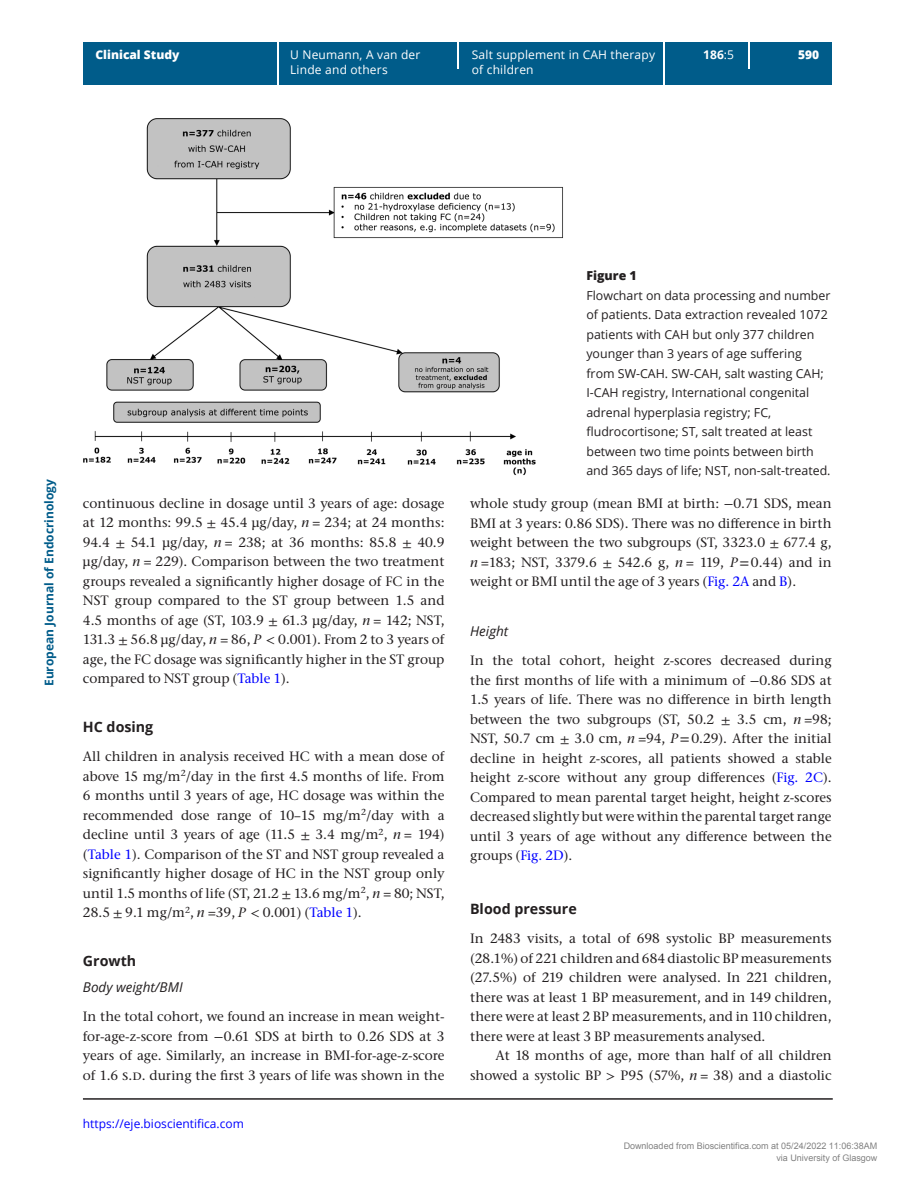
<style>
.page{position:relative;width:915px;height:1191px;background:#fff}
.page>*{position:absolute;margin:0;border:0;box-sizing:border-box;transform-origin:0 0}
.t1{font:700 14.25px "Open Sans";color:#231f20}
.TXT{font:500 13.5px/19.5px "Stone Serif ITC Pro";color:#231f20;text-align:justify}
.TXI{font:500 13.5px/19.5px "Stone Serif ITC Pro";color:#231f20;text-align:right}
.H3-H2{font:italic 13.5px "Open Sans";color:#231f20}
.FC{font:12.3px/19.5px "Open Sans";color:#231f20}
.FC_head{font:800 12.3px "Open Sans";color:#231f20}
.t2{font:12px/14.7px "Open Sans";letter-spacing:.015em;color:#fff}
.t3{font:700 12px "Open Sans";color:#005c8a}
.t4{font:12px "Open Sans";color:#00f}
.t5{font:800 12px "Open Sans";color:#fff}
.t6{font:700 12px "Open Sans";color:#fff}
.t7{font:9px/12px "Arial";color:rgb(0 0 0/.5);text-align:right}
.s1{font-weight:400}
.s2{font-family:"STIX General";font-weight:400}
.s3{font-style:italic}
.s4{color:#00f}
.s5{font-family:"STIX Two Math";font-weight:400}
.s6{font-family:"STIX Two Text"}
</style>
<div class="page">
<div style="left:83px;top:42px;width:748px;height:43px;background:#005c8a"></div>
<hr style="left:277px;top:42px;width:1px;height:43px;background:#fff">
<hr style="left:663px;top:42px;width:1px;height:43px;background:#fff">
<hr style="left:457px;top:42px;width:2px;height:26px;background:#fff">
<hr style="left:83px;top:1098px;width:749px;height:1px;background:#231f20">
<hr style="left:747px;top:42px;width:2px;height:26px;background:#fff">
<img style="left:83px;top:118px;width:480px;height:357px">
<p class="t5" style="left:95px;top:46px;width:85px">Clinical Study</p>
<p class="t2" style="left:290px;top:47px;width:132px">U Neumann, A van der</p>
<p class="t6" style="left:703px;top:46px;width:32px">186<span class="s1">:5</span></p>
<p class="t5" style="left:797px;top:46px;width:23px">590</p>
<p class="t2" style="left:290px;top:62px;width:99px">Linde and others</p>
<p class="t2" style="left:471px;top:47px;width:185px">Salt supplement in CAH therapy of children</p>
<p class="t3" style="left:41px;top:686px;width:209px;rotate:-90deg">European Journal of Endocrinology</p>
<p class="TXT" style="left:83px;top:493px;width:363px">continuous decline in dosage until 3 years of age: dosage at 12 months: 99.5 <span class="s2">±</span> 45.4 µg/day, <span class="s3">n</span> = 234; at 24 months:<br>94.4 <span class="s2">±</span> 54.1 µg/day, <span class="s3">n</span> = 238; at 36 months: 85.8 <span class="s2">±</span> 40.9 µg/day, <span class="s3">n</span> = 229). Comparison between the two treatment groups revealed a significantly higher dosage of FC in the NST group compared to the ST group between 1.5 and 4.5 months of age (ST, 103.9 <span class="s2">±</span> 61.3 µg/day, <span class="s3">n</span> = 142; NST, 131.3 <span class="s2">±</span> 56.8 µg/day, <span class="s3">n</span> = 86, <span class="s3">P</span> <span class="s2">&lt;</span> 0.001). From 2 to 3 years of age, the FC dosage was significantly higher in the ST group compared to NST group (<span class="s4">Table 1</span>).</p>
<h2 class="t1" style="left:83px;top:717px;width:72px">HC dosing</h2>
<p class="TXT" style="left:83px;top:747px;width:363px">All children in analysis received HC with a mean dose of above 15 mg/m<sup>2</sup>/day in the first 4.5 months of life. From 6 months until 3 years of age, HC dosage was within the recommended dose range of 10–15 mg/m<sup>2</sup>/day with a decline until 3 years of age (11.5 <span class="s2">±</span> 3.4 mg/m<sup>2</sup>, <span class="s3">n</span> = 194) (<span class="s4">Table 1</span>). Comparison of the ST and NST group revealed a significantly higher dosage of HC in the NST group only until 1.5 months of life (ST, 21.2 <span class="s2">±</span> 13.6 mg/m<sup>2</sup>, <span class="s3">n</span> = 80; NST, 28.5 <span class="s2">±</span> 9.1 mg/m<sup>2</sup>, <span class="s3">n</span> =39, <span class="s3">P</span> <span class="s2">&lt;</span> 0.001) (<span class="s4">Table 1</span>).</p>
<h2 class="t1" style="left:83px;top:951px;width:55px">Growth</h2>
<p class="H3-H2" style="left:83px;top:977px;width:101px">Body weight/BMI</p>
<p class="TXT" style="left:83px;top:1006px;width:363px">In the total cohort, we found an increase in mean weight&shy;for-age-z-score from <span class="s5">−</span>0.61 SDS at birth to 0.26 SDS at 3 years of age. Similarly, an increase in BMI-for-age-z-score of 1.6 s.d. during the first 3 years of life was shown in the</p>
<p class="t4" style="left:83px;top:1115px;width:162px">https://eje.bioscientifica.com</p>
<p class="FC_head" style="left:586px;top:266px;width:52px">Figure 1</p>
<p class="FC" style="left:586px;top:285px;width:245px">Flowchart on data processing and number of patients. Data extraction revealed 1072 patients with CAH but only 377 children younger than 3 years of age suffering from SW-CAH. SW-CAH, salt wasting CAH; I-CAH registry, International congenital adrenal hyperplasia registry; FC, fludrocortisone; ST, salt treated at least between two time points between birth and 365 days of life; NST, non-salt-treated.</p>
<p class="TXT" style="left:470px;top:494px;width:363px">whole study group (mean BMI at birth: <span class="s5">−</span>0.71 SDS, mean BMI at 3 years: 0.86 SDS). There was no difference in birth weight between the two subgroups (ST, 3323.0 <span class="s2">±</span> 677.4 g, <span class="s3">n</span> =183; NST, 3379.6 <span class="s2">±</span> 542.6 g, <span class="s3">n</span> = 119, <span class="s3">P</span><span class="s6">=</span>0.44) and in weight or BMI until the age of 3 years (<span class="s4">Fig. 2A</span> and <span class="s4">B</span>).</p>
<h3 class="H3-H2" style="left:470px;top:621px;width:40px">Height</h3>
<p class="TXT" style="left:470px;top:650px;width:363px">In the total cohort, height z-scores decreased during the first months of life with a minimum of <span class="s5">−</span>0.86 SDS at 1.5 years of life. There was no difference in birth length between the two subgroups (ST, 50.2 <span class="s2">±</span> 3.5 cm, <span class="s3">n</span> =98; NST, 50.7 cm <span class="s2">±</span> 3.0 cm, <span class="s3">n</span> =94, <span class="s3">P</span><span class="s6">=</span>0.29). After the initial decline in height z-scores, all patients showed a stable height z-score without any group differences (<span class="s4">Fig. 2C</span>).<br>Compared to mean parental target height, height z-scores decreased slightly but were within the parental target range until 3 years of age without any difference between the groups (<span class="s4">Fig. 2D</span>).</p>
<h2 class="t1" style="left:470px;top:899px;width:108px">Blood pressure</h2>
<p class="TXT" style="left:470px;top:929px;width:363px">In 2483 visits, a total of 698 systolic BP measurements (28.1%) of 221 children and 684 diastolic BP measurements (27.5%) of 219 children were analysed. In 221 children, there was at least 1 BP measurement, and in 149 children, there were at least 2 BP measurements, and in 110 children, there were at least 3 BP measurements analysed.</p>
<p class="TXI" style="left:470px;top:1046px;width:363px">At 18 months of age, more than half of all children showed a systolic BP <span class="s2">&gt;</span> P95 (57%, <span class="s3">n</span> = 38) and a diastolic</p>
<p class="t7" style="left:623px;top:1139px;width:255px">Downloaded from Bioscientifica.com at 05/24/2022 11:06:38AM via University of Glasgow</p>
</div>
